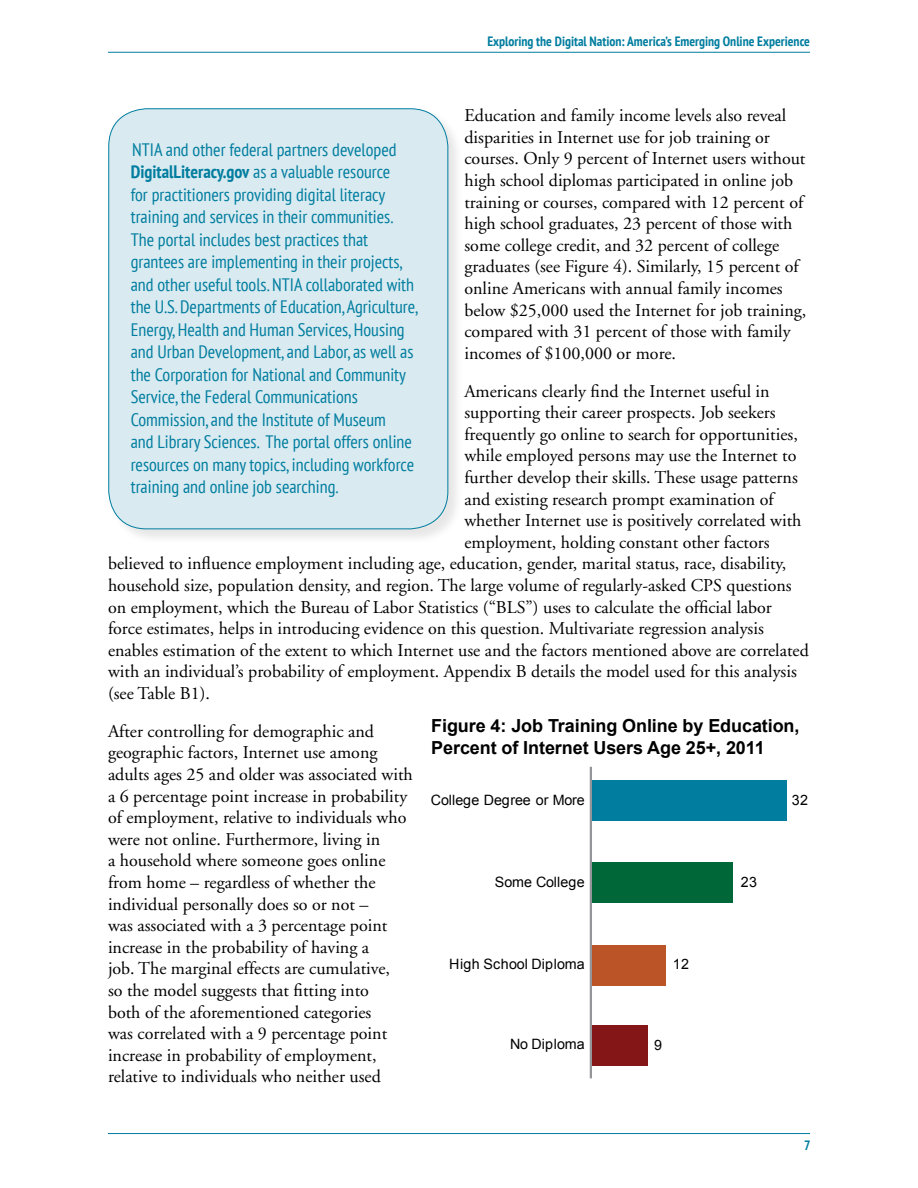
<style>
.page{position:relative;width:918px;height:1188px;background:#fff}
.page>*{position:absolute;margin:0;border:0;box-sizing:border-box;transform-origin:0 0}
.t1{font:18px/21.6px "Adobe Garamond";color:#000}
.t2{font:condensed 18px/22.5px "PT Sans";color:#007d9f}
.t3{font:700 18px/21.6px "Arial";letter-spacing:-.005em;color:#000}
.t4{font:14.25px "Arial";letter-spacing:.005em;color:#000}
.t5{font:700 condensed 13.5px "PT Sans";color:#007d9f}
.s1{font-weight:700}
</style>
<div class="page">
<hr style="left:108px;top:52px;width:702px;height:1px;background:#007d9f">
<hr style="left:108px;top:1133px;width:702px;height:1px;background:#007d9f">
<div style="left:108px;top:108px;width:356px;height:437px;background:#f3f3f3"></div>
<div style="left:109px;top:109px;width:339px;height:420px;background:#d9eaf0;border-radius:38px"></div>
<div style="left:591px;top:780px;width:196px;height:41px;background:#007d9f"></div>
<div style="left:591px;top:862px;width:142px;height:41px;background:#006838"></div>
<div style="left:591px;top:945px;width:75px;height:41px;background:#bb5427"></div>
<div style="left:591px;top:1025px;width:57px;height:40px;background:#841618"></div>
<hr style="left:590px;top:767px;width:2px;height:311px;background:#939598">
<p class="t5" style="left:487px;top:33px;width:324px">Exploring the Digital Nation: America’s Emerging Online Experience</p>
<p class="t1" style="left:464px;top:105px;width:343px">Education and family income levels also reveal disparities in Internet use for job training or courses. Only 9 percent of Internet users without high school diplomas participated in online job training or courses, compared with 12 percent of high school graduates, 23 percent of those with some college credit, and 32 percent of college graduates (see Figure 4). Similarly, 15 percent of online Americans with annual family incomes below $25,000 used the Internet for job training, compared with 31 percent of those with family incomes of $100,000 or more.</p>
<p class="t1" style="left:464px;top:381px;width:307px">Americans clearly find the Internet useful in</p>
<p class="t1" style="left:464px;top:402px;width:313px">supporting their career prospects. Job seekers</p>
<p class="t1" style="left:464px;top:424px;width:335px">frequently go online to search for opportunities,</p>
<p class="t1" style="left:464px;top:445px;width:334px">while employed persons may use the Internet to</p>
<p class="t1" style="left:464px;top:467px;width:335px">further develop their skills. These usage patterns</p>
<p class="t1" style="left:464px;top:489px;width:311px">and existing research prompt examination of</p>
<p class="t1" style="left:464px;top:510px;width:339px">whether Internet use is positively correlated with</p>
<p class="t1" style="left:464px;top:532px;width:307px">employment, holding constant other factors</p>
<p class="t1" style="left:108px;top:553px;width:680px">believed to influence employment including age, education, gender, marital status, race, disability,</p>
<p class="t1" style="left:108px;top:575px;width:685px">household size, population density, and region. The large volume of regularly-asked CPS questions</p>
<p class="t1" style="left:108px;top:597px;width:665px">on employment, which the Bureau of Labor Statistics (“BLS”) uses to calculate the official labor</p>
<p class="t1" style="left:108px;top:618px;width:657px">force estimates, helps in introducing evidence on this question. Multivariate regression analysis</p>
<p class="t1" style="left:108px;top:640px;width:702px">enables estimation of the extent to which Internet use and the factors mentioned above are correlated</p>
<p class="t1" style="left:108px;top:661px;width:690px">with an individual’s probability of employment. Appendix B details the model used for this analysis</p>
<p class="t1" style="left:108px;top:683px;width:103px">(see Table B1).</p>
<p class="t1" style="left:108px;top:721px;width:306px">After controlling for demographic and geographic factors, Internet use among adults ages 25 and older was associated with a 6 percentage point increase in probability of employment, relative to individuals who were not online. Furthermore, living in<br>a household where someone goes online from home – regardless of whether the individual personally does so or not –<br>was associated with a 3 percentage point increase in the probability of having a<br>job. The marginal effects are cumulative,<br>so the model suggests that fitting into<br>both of the aforementioned categories<br>was correlated with a 9 percentage point increase in probability of employment, relative to individuals who neither used</p>
<p class="t2" style="left:131px;top:138px;width:289px">NTIA and other federal partners developed <span class="s1">DigitalLiteracy.gov</span> as a valuable resource<br>for practitioners providing digital literacy training and services in their communities.<br>The portal includes best practices that grantees are implementing in their projects, and other useful tools. NTIA collaborated with the U.S. Departments of Education, Agriculture, Energy, Health and Human Services, Housing and Urban Development, and Labor, as well as the Corporation for National and Community Service, the Federal Communications Commission, and the Institute of Museum<br>and Library Sciences. The portal offers online resources on many topics, including workforce training and online job searching.</p>
<p class="t3" style="left:431px;top:716px;width:370px">Figure 4: Job Training Online by Education,<br>Percent of Internet Users Age 25+, 2011</p>
<p class="t4" style="left:431px;top:791px;width:155px">College Degree or More</p>
<p class="t4" style="left:792px;top:791px;width:18px">32</p>
<p class="t4" style="left:495px;top:872px;width:91px">Some College</p>
<p class="t4" style="left:741px;top:872px;width:18px">23</p>
<p class="t4" style="left:449px;top:954px;width:137px">High School Diploma</p>
<p class="t4" style="left:673px;top:954px;width:18px">12</p>
<p class="t4" style="left:510px;top:1035px;width:76px">No Diploma</p>
<p class="t4" style="left:654px;top:1036px;width:9px">9</p>
<p class="t5" style="left:804px;top:1136px;width:8px">7</p>
</div>
